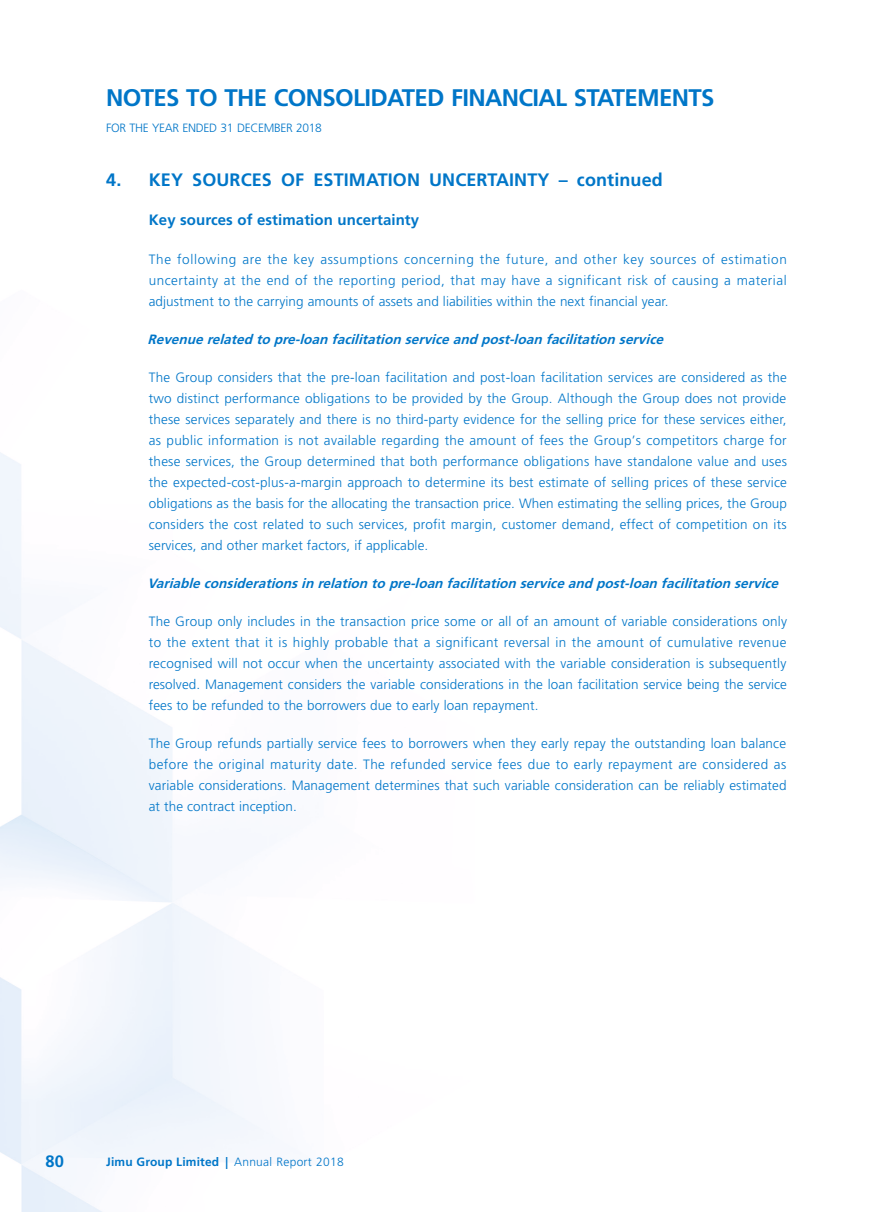
<style>
.page{position:relative;width:893px;height:1212px;background:#fff}
.page>*{position:absolute;margin:0;border:0;box-sizing:border-box;transform-origin:0 0}
.t1{font:700 24px "Frutiger LT Std";letter-spacing:-.03em;color:#0076c8}
.t2{font:700 18px "Frutiger LT Std";letter-spacing:.005em;color:#0076c8}
.t3{font:700 16.5px "Frutiger LT Std";color:#0076c8}
.t4{font:700 15px "Frutiger LT Std";letter-spacing:.005em;color:#0076c8}
.t5{font:300 13.5px/21px "Frutiger LT Std";letter-spacing:.005em;color:#0076c8;text-align:justify}
.t6{font:italic 700 13.5px "Frutiger LT Std";color:#0076c8}
.t7{font:700 12px "Frutiger LT Std";letter-spacing:.015em;color:#0076c8}
.t8{font:300 12px "Frutiger LT Std";letter-spacing:-.03em;color:#0076c8}
.s1{font-weight:300}
</style>
<div class="page">
<h1 class="t1" style="left:106px;top:84px;width:610px">NOTES TO THE CONSOLIDATED FINANCIAL STATEMENTS</h1>
<p class="t8" style="left:106px;top:121px;width:217px">FOR THE YEAR ENDED 31 DECEMBER 2018</p>
<h2 class="t2" style="left:106px;top:169px;width:558px">4. KEY SOURCES OF ESTIMATION UNCERTAINTY – continued</h2>
<p class="t4" style="left:149px;top:210px;width:272px">Key sources of estimation uncertainty</p>
<p class="t5" style="left:149px;top:249px;width:640px">The following are the key assumptions concerning the future, and other key sources of estimation uncertainty at the end of the reporting period, that may have a significant risk of causing a material adjustment to the carrying amounts of assets and liabilities within the next financial year.</p>
<p class="t6" style="left:147px;top:332px;width:521px">Revenuerelated to pre-loan facilitation serviceand post-loan facilitation service</p>
<p class="t5" style="left:149px;top:367px;width:640px">The Group considers that the pre-loan facilitation and post-loan facilitation services are considered as the two distinct performance obligations to be provided by the Group. Although the Group does not provide these services separately and there is no third-party evidence for the selling price for these services either, as public information is not available regarding the amount of fees the Group’s competitors charge for these services, the Group determined that both performance obligations have standalone value and uses the expected-cost-plus-a-margin approach to determine its best estimate of selling prices of these service obligations as the basis for the allocating the transaction price. When estimating the selling prices, the Group considers the cost related to such services, profit margin, customer demand, effect of competition on its services, and other market factors, if applicable.</p>
<p class="t6" style="left:147px;top:576px;width:636px">Variableconsiderationsin relation to pre-loan facilitation serviceand post-loan facilitation service</p>
<p class="t5" style="left:149px;top:611px;width:640px">The Group only includes in the transaction price some or all of an amount of variable considerations only to the extent that it is highly probable that a significant reversal in the amount of cumulative revenue recognised will not occur when the uncertainty associated with the variable consideration is subsequently resolved. Management considers the variable considerations in the loan facilitation service being the service fees to be refunded to the borrowers due to early loan repayment.</p>
<p class="t5" style="left:149px;top:733px;width:639px">The Group refunds partially service fees to borrowers when they early repay the outstanding loan balance before the original maturity date. The refunded service fees due to early repayment are considered as variable considerations. Management determines that such variable consideration can be reliably estimated at the contract inception.</p>
<p class="t3" style="left:45px;top:1152px;width:20px">80</p>
<p class="t7" style="left:106px;top:1155px;width:239px">Jimu Group Limited | <span class="s1">Annual Report 2018</span></p>
</div>
